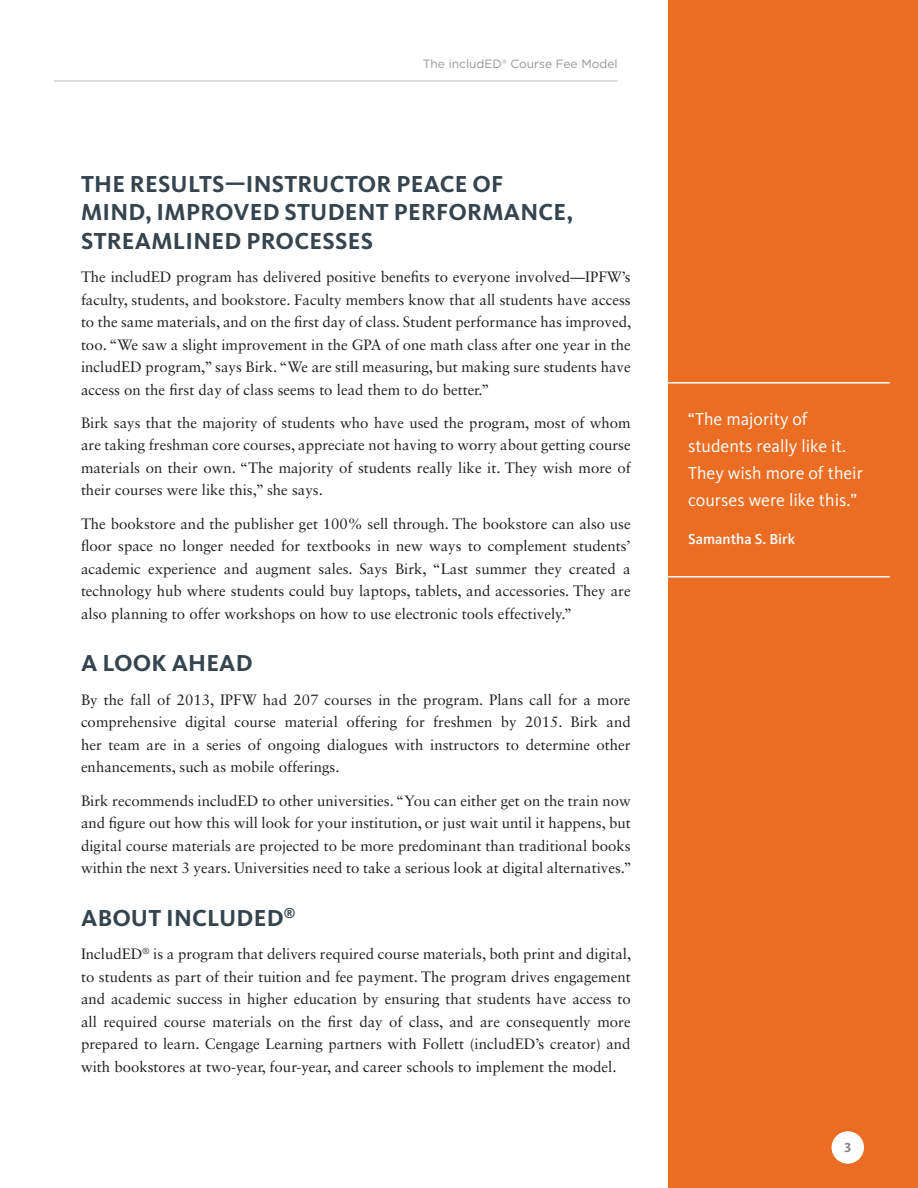
<style>
.page{position:relative;width:918px;height:1188px;background:#fff}
.page>*{position:absolute;margin:0;border:0;box-sizing:border-box;transform-origin:0 0}
.t1{font:700 24px/28.5px "Kievit OT";letter-spacing:.01em;color:#35444e}
.t2{font:18px/27px "Kievit OT";color:#fff}
.t3{font:15px/22.5px "Sabon LT Std";color:#231f20;text-align:justify}
.t4{font:500 15px "Kievit OT";color:#fff}
.t5{font:700 13.5px "Kievit OT";color:#808285}
.t6{font:12px "Gotham";color:#939598}
</style>
<div class="page">
<div style="left:669px;top:0;width:249px;height:1188px;background:#eb6d23"></div>
<div style="left:832px;top:1131px;width:32px;height:33px;background:#fff;border-radius:50%"></div>
<hr style="left:667px;top:382px;width:223px;height:2px;background:#fff">
<hr style="left:667px;top:576px;width:223px;height:2px;background:#fff">
<hr style="left:54px;top:80px;width:564px;height:2px;background:#d1d2d4">
<p class="t6" style="left:423px;top:56px;width:196px">The includED® Course Fee Model</p>
<h1 class="t1" style="left:81px;top:169px;width:421px">THE RESULTS—I NSTRUCTOR PEACE OF<br>MIND, IMP</h1>
<h1 class="t1" style="left:81px;top:198px;width:494px;text-indent:119px">ROVED STUDENT PERFORMANCE,<br>STREAMLINED PROCESSES</h1>
<p class="t3" style="left:81px;top:265px;width:552px">The includED program has delivered positive benefits to everyone involved—IPFW’s faculty, students, and bookstore. Faculty members know that all students have access to the same materials, and on the first day of class. Student performance has improved, too. “We saw a slight improvement in the GPA of one math class after one year in the includED program,” says Birk. “We are still measuring, but making sure students have access on the first day of class seems to lead them to do better.”</p>
<p class="t3" style="left:81px;top:411px;width:551px">Birk says that the majority of students who have used the program, most of whom are taking freshman core courses, appreciate not having to worry about getting course materials on their own. “The majority of students really like it. They wish more of their courses were like this,” she says.</p>
<p class="t3" style="left:81px;top:512px;width:551px">The bookstore and the publisher get 100% sell through. The bookstore can also use floor space no longer needed for textbooks in new ways to complement students’ academic experience and augment sales. Says Birk, “Last summer they created a technology hub where students could buy laptops, tablets, and accessories. They are also planning to offer workshops on how to use electronic tools effectively.”</p>
<h1 class="t1" style="left:81px;top:649px;width:173px">A LOOK AHEAD</h1>
<p class="t3" style="left:81px;top:688px;width:551px">By the fall of 2013, IPFW had 207 courses in the program. Plans call for a more comprehensive digital course material offering for freshmen by 2015. Birk and her team are in a series of ongoing dialogues with instructors to determine other enhancements, such as mobile offerings.</p>
<p class="t3" style="left:81px;top:789px;width:552px">Birk recommends includED to other universities. “You can either get on the train now and figure out how this will look for your institution, or just wait until it happens, but digital course materials are projected to be more predominant than traditional books within the next 3 years. Universities need to take a serious look at digital alternatives.”</p>
<h1 class="t1" style="left:81px;top:903px;width:216px">ABOUT I NCLUDED<sup>®</sup></h1>
<p class="t3" style="left:81px;top:943px;width:552px">IncludED<sup>®</sup> is a program that delivers required course materials, both print and digital, to students as part of their tuition and fee payment. The program drives engagement and academic success in higher education by ensuring that students have access to all required course materials on the first day of class, and are consequently more prepared to learn. Cengage Learning partners with Follett (includED’s creator) and with bookstores at two-year, four-year, and career schools to implement the model.</p>
<p class="t2" style="left:688px;top:405px;width:176px">“The majority of students really like it.<br>They wish more of their courses were like this.”</p>
<p class="t4" style="left:688px;top:530px;width:108px">Samantha S. Birk</p>
<p class="t5" style="left:844px;top:1139px;width:9px">3</p>
</div>
